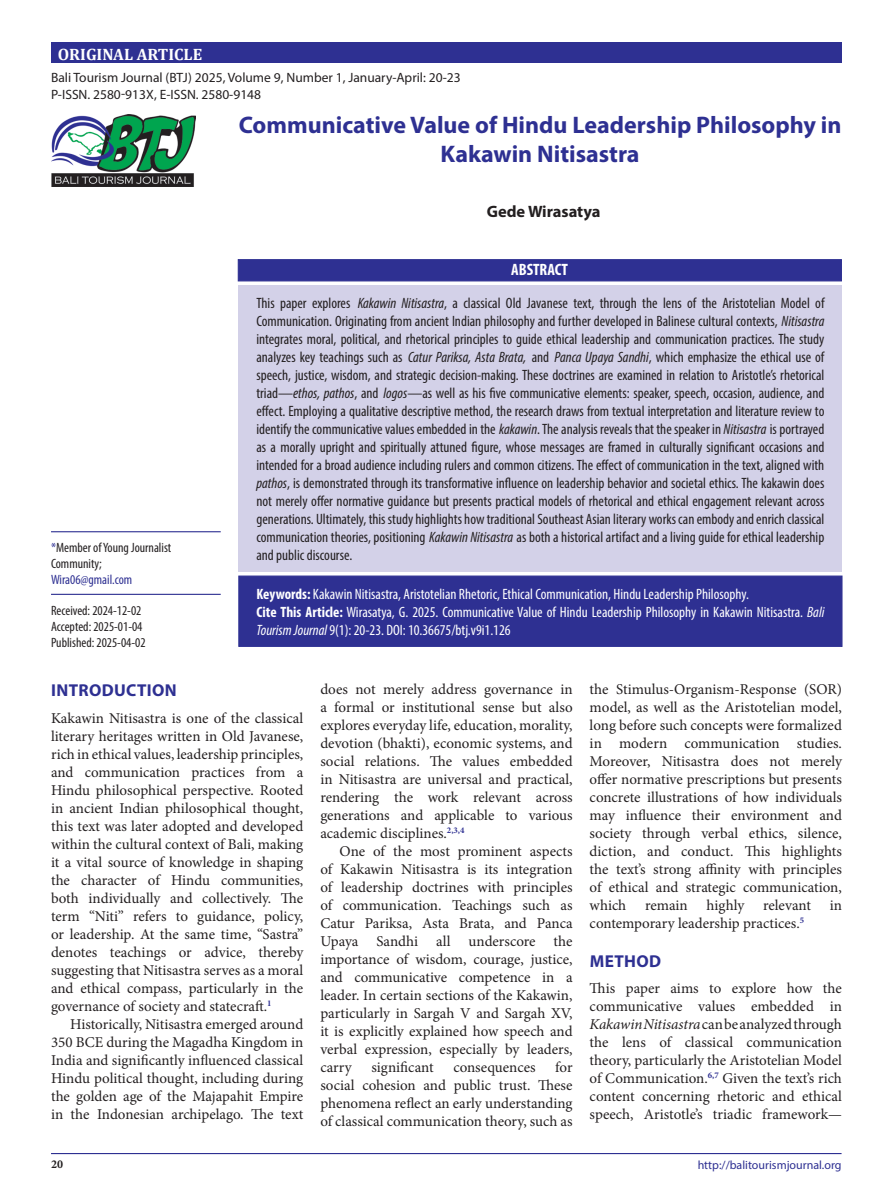
<style>
.page{position:relative;width:893px;height:1191px;background:#fff}
.page>*{position:absolute;margin:0;border:0;box-sizing:border-box;transform-origin:0 0}
.Judul_Naskah{font:700 24px/28.8px "Myriad Pro";color:#2e3092;text-align:center}
.judul{font:700 17.25px "Myriad Pro";letter-spacing:.02em;color:#2e3092}
.t1{font:700 16.5px "Cambria";color:#fff}
.Author{font:700 16.5px "Myriad Pro";color:#231f20}
.Default{font:700 condensed 16.5px "Myriad Pro";color:#fff}
.t2{font:15px/18px "Minion Pro";color:#231f20;text-align:justify}
.t3{font:condensed 15px/18px "Myriad Pro";color:#231f20;text-align:justify}
.t4{font:condensed 15px/18px "Myriad Pro";color:#fff}
.t5{font:13.5px "Myriad Pro";color:#231f20}
.Afiliasi{font:condensed 13.5px/16.2px "Myriad Pro";color:#231f20}
.Afiliasi-2{font:condensed 13.5px "Myriad Pro";color:#2e3092}
.judul-2{font:12px "Myriad Pro";color:#2e3092}
.judul-3{font:700 12px "Minion Pro";color:#231f20}
.s1{color:#2e3092}
.s2{font-style:italic}
.s3{font-weight:700}
</style>
<div class="page">
<div style="left:51px;top:43px;width:790px;height:20px;background:#2e3092"></div>
<div style="left:238px;top:259px;width:604px;height:22px;background:#2e3092;border:1px solid #2e3092"></div>
<div style="left:239px;top:285px;width:603px;height:286px;background:#d3d1e8"></div>
<div style="left:238px;top:575px;width:604px;height:72px;background:#2e3092;border:1px solid #2e3092"></div>
<hr style="left:51px;top:531px;width:170px;height:1px;background:#2e3092">
<hr style="left:51px;top:594px;width:170px;height:1px;background:#2e3092">
<hr style="left:51px;top:1153px;width:790px;height:1px;background:#2e3092">
<img style="left:51px;top:115px;width:145px;height:71px">
<p class="t1" style="left:58px;top:43px;width:146px">ORIGINAL ARTICLE</p>
<p class="t5" style="left:51px;top:70px;width:411px">Bali Tourism Journal (BTJ) 2025, Volume 9, Number 1, January-April: 20-23</p>
<p class="t5" style="left:51px;top:86px;width:212px">P-ISSN. 2580-913X, E-ISSN. 2580-9148</p>
<p class="Judul_Naskah" style="left:239px;top:110px;width:604px">Communicative Value of Hindu Leadership Philosophy in<br>Kakawin Nitisastra</p>
<p class="Author" style="left:487px;top:200px;width:115px">Gede Wirasatya</p>
<p class="Afiliasi" style="left:51px;top:539px;width:122px"><span class="s1">*</span>Member of Young Journalist<br>Community;</p>
<p class="Afiliasi-2" style="left:51px;top:571px;width:83px">Wira06@gmail.com</p>
<p class="Afiliasi" style="left:51px;top:602px;width:92px">Received: 2024-12-02</p>
<p class="Afiliasi" style="left:51px;top:618px;width:93px">Accepted: 2025-01-04</p>
<p class="Afiliasi" style="left:51px;top:634px;width:96px">Published: 2025-04-02</p>
<p class="Default" style="left:511px;top:259px;width:58px">ABSTRACT</p>
<p class="t3" style="left:256px;top:294px;width:569px">This paper explores <span class="s2">Kakawin Nitisastra</span>, a classical Old Javanese text, through the lens of the Aristotelian Model of Communication. Originating from ancient Indian philosophy and further developed in Balinese cultural contexts, <span class="s2">Nitisastra </span>integrates moral, political, and rhetorical principles to guide ethical leadership and communication practices. The study analyzes key teachings such as <span class="s2">Catur Pariksa, Asta Brata,</span> and <span class="s2">Panca Upaya Sandhi</span>, which emphasize the ethical use of speech, justice, wisdom, and strategic decision-making. These doctrines are examined in relation to Aristotle’s rhetorical triad—<span class="s2">ethos, pathos</span>, and <span class="s2">logos</span>—as well as his five communicative elements: speaker, speech, occasion, audience, and effect. Employing a qualitative descriptive method, the research draws from textual interpretation and literature review to identify the communicative values embedded in the <span class="s2">kakawin</span>. The analysis reveals that the speaker in <span class="s2">Nitisastra</span> is portrayed as a morally upright and spiritually attuned figure, whose messages are framed in culturally significant occasions and intended for a broad audience including rulers and common citizens. The effect of communication in the text, aligned with <span class="s2">pathos</span>, is demonstrated through its transformative influence on leadership behavior and societal ethics. The kakawin does not merely offer normative guidance but presents practical models of rhetorical and ethical engagement relevant across generations. Ultimately, this study highlights how traditional Southeast Asian literary works can embody and enrich classical communication theories, positioning <span class="s2">Kakawin Nitisastra</span> as both a historical artifact and a living guide for ethical leadership and public discourse.</p>
<p class="t4" style="left:256px;top:584px;width:494px"><span class="s3">Keywords:</span> Kakawin Nitisastra, Aristotelian Rhetoric, Ethical Communication, Hindu Leadership Philosophy.</p>
<p class="t4" style="left:256px;top:602px;width:569px"><span class="s3">Cite This Article:</span> Wirasatya, G. 2025. Communicative Value of Hindu Leadership Philosophy in Kakawin Nitisastra. <span class="s2">Bali<br>Tourism Journal</span> 9(1): 20-23. DOI: 10.36675/btj.v9i1.126</p>
<p class="judul" style="left:51px;top:679px;width:127px">INTRODUCTION</p>
<p class="t2" style="left:51px;top:709px;width:254px">Kakawin Nitisastra is one of the classical literary heritages written in Old Javanese, rich in ethical values, leadership principles, and communication practices from a Hindu philosophical perspective. Rooted in ancient Indian philosophical thought, this text was later adopted and developed within the cultural context of Bali, making it a vital source of knowledge in shaping the character of Hindu communities, both individually and collectively. The term “Niti” refers to guidance, policy, or leadership. At the same time, “Sastra” denotes teachings or advice, thereby suggesting that Nitisastra serves as a moral and ethical compass, particularly in the governance of society and statecraft.<sup>1</sup></p>
<p class="t2" style="left:51px;top:1015px;width:254px;text-indent:19px">Historically, Nitisastra emerged around 350 BCE during the Magadha Kingdom in India and significantly influenced classical Hindu political thought, including during the golden age of the Majapahit Empire in the Indonesian archipelago. The text</p>
<p class="judul-3" style="left:51px;top:1156px;width:13px">20</p>
<p class="t2" style="left:320px;top:680px;width:254px">does not merely address governance in a formal or institutional sense but also explores everyday life, education, morality, devotion (bhakti), economic systems, and social relations. The values embedded in Nitisastra are universal and practical, rendering the work relevant across generations and applicable to various academic disciplines.<sup>2,3,4</sup></p>
<p class="t2" style="left:320px;top:842px;width:254px;text-indent:19px">One of the most prominent aspects of Kakawin Nitisastra is its integration of leadership doctrines with principles of communication. Teachings such as Catur Pariksa, Asta Brata, and Panca Upaya Sandhi all underscore the importance of wisdom, courage, justice, and communicative competence in a leader. In certain sections of the Kakawin, particularly in Sargah V and Sargah XV, it is explicitly explained how speech and verbal expression, especially by leaders, carry</p>
<p class="t2" style="left:320px;top:1058px;width:254px;text-indent:235px">for social cohesion and public trust. These phenomena reflect an early understanding of classical communication theory, such as</p>
<p class="t2" style="left:371px;top:1058px;width:64px">significant</p>
<p class="t2" style="left:453px;top:1058px;width:84px">consequences</p>
<p class="t2" style="left:590px;top:680px;width:254px">the Stimulus-Organism-Response (SOR) model, as well as the Aristotelian model, long before such concepts were formalized in modern communication studies.<br>Moreover, Nitisastra does not merely offer normative prescriptions but presents concrete illustrations of how individuals may influence their environment and society through verbal ethics, silence, diction, and conduct. This highlights the text’s strong affinity with principles of ethical and strategic communication, which</p>
<p class="t2" style="left:645px;top:896px;width:44px">remain</p>
<p class="t2" style="left:706px;top:896px;width:39px">highly</p>
<p class="t2" style="left:763px;top:896px;width:49px">relevant</p>
<p class="t2" style="left:830px;top:896px;width:14px">in</p>
<p class="t2" style="left:590px;top:914px;width:216px">contemporary leadership practices.<sup>5</sup></p>
<p class="judul" style="left:590px;top:949px;width:73px">METHOD</p>
<p class="t2" style="left:590px;top:979px;width:254px">This paper aims to explore how the communicative values embedded in <span class="s2">Kakawin Nitisastra</span> can be analyzed through the lens of classical communication theory, particularly the Aristotelian Model of Communication.<sup>6,7</sup> Given the text’s rich content concerning rhetoric and ethical speech, Aristotle’s triadic framework—</p>
<p class="judul-2" style="left:698px;top:1157px;width:145px">http://balitourismjournal.org</p>
</div>
